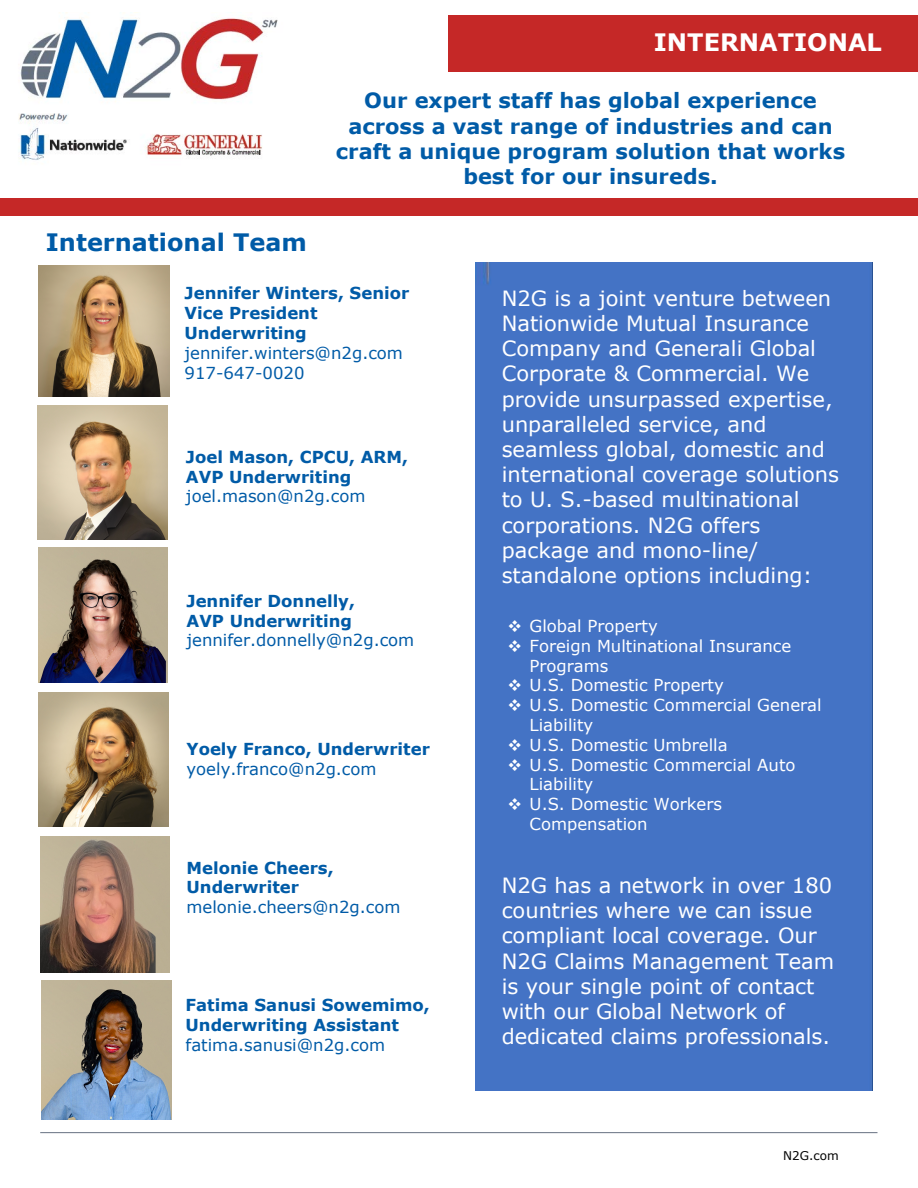
<style>
.page{position:relative;width:918px;height:1188px;background:#fff}
.page>*{position:absolute;margin:0;border:0;box-sizing:border-box;transform-origin:0 0}
.t1{font:700 24px "Verdana";color:#005ba7}
.t2{font:700 24px "Verdana";color:#fff}
.t3{font:21px/25.2px "Verdana";color:#fff}
.t4{font:700 21px/25.2px "Verdana";color:#005ba7;text-align:center}
.t5{font:16.5px/19.8px "Verdana";color:#fff}
.t6{font:16.5px/19.8px "Verdana";color:#005ba7}
.t7{font:700 16.5px/19.8px "Verdana";color:#005ba7}
.t8{font:700 16.5px/19.8px "Verdana";color:#005ba7}
.t9{font:12px "Verdana";color:#000}
.s1{font-style:inherit}
</style>
<div class="page">
<div style="left:448px;top:15px;width:470px;height:56px;background:#c52827"></div>
<div style="left:0;top:198px;width:918px;height:17px;background:#c52827"></div>
<hr style="left:40px;top:1132px;width:838px;height:1px;background:#667181">
<img style="left:18px;top:12px;width:260px;height:148px">
<img style="left:39px;top:265px;width:131px;height:132px">
<img style="left:37px;top:405px;width:131px;height:134px">
<img style="left:38px;top:692px;width:131px;height:135px">
<img style="left:41px;top:980px;width:131px;height:139px">
<img style="left:40px;top:836px;width:130px;height:136px">
<img style="left:38px;top:548px;width:130px;height:134px">
<div style="left:475px;top:262px;width:398px;height:829px;background:#4473c5"></div>
<p class="t2" style="left:654px;top:26px;width:230px">INTERNATIONAL</p>
<p class="t1" style="left:46px;top:226px;width:262px">International Team</p>
<p class="t4" style="left:336px;top:88px;width:511px">Our expert staff has <span class="s1">global</span> experience across a vast range of industries and <span class="s1">can </span>craft a <span class="s1">unique</span> program <span class="s1">solution</span> that works best for <span class="s1">our insureds</span>.</p>
<p class="t7" style="left:185px;top:283px;width:226px">Jennifer Winters, Senior<br>Vice President<br>Underwriting</p>
<p class="t6" style="left:185px;top:343px;width:220px">jennifer.winters@n2g.com<br>917-647-0020</p>
<p class="t7" style="left:186px;top:447px;width:224px">Joel Mason, CPCU, ARM,<br>AVP Underwriting</p>
<p class="t6" style="left:186px;top:486px;width:181px">joel.mason@n2g.com</p>
<p class="t7" style="left:187px;top:591px;width:170px">Jennifer Donnelly,<br>AVP Underwriting</p>
<p class="t6" style="left:187px;top:630px;width:229px">jennifer.donnelly@n2g.com</p>
<p class="t7" style="left:187px;top:739px;width:245px">Yoely Franco, Underwriter</p>
<p class="t6" style="left:187px;top:759px;width:192px">yoely.franco@n2g.com</p>
<p class="t8" style="left:187px;top:857px;width:149px">Melonie Cheers,<br>Underwriter</p>
<p class="t6" style="left:187px;top:897px;width:215px">melonie.cheers@n2g.com</p>
<p class="t8" style="left:186px;top:995px;width:246px">Fatima Sanusi Sowemimo,<br>Underwriting Assistant</p>
<p class="t6" style="left:186px;top:1035px;width:201px">fatima.sanusi@n2g.com</p>
<p class="t3" style="left:502px;top:285px;width:339px">N2G is a joint venture between<br>Nationwide Mutual Insurance<br>Company and Generali Global<br>Corporate &amp; Commercial. We provide unsurpassed expertise, unparalleled service, and seamless global, domestic and international coverage solutions to U. S.-based multinational corporations. N2G offers package and mono-line/ standalone options including:</p>
<p class="t5" style="left:508px;top:616px;width:152px">❖ Global Property</p>
<p class="t5" style="left:530px;top:636px;width:263px;text-indent:-22px">❖ Foreign Multinational Insurance<br>Programs</p>
<p class="t5" style="left:508px;top:675px;width:218px">❖ U.S. Domestic Property</p>
<p class="t5" style="left:530px;top:695px;width:294px;text-indent:-22px">❖ U.S. Domestic Commercial General<br>Liability</p>
<p class="t5" style="left:508px;top:735px;width:222px">❖ U.S. Domestic Umbrella</p>
<p class="t5" style="left:530px;top:754px;width:267px;text-indent:-22px">❖ U.S. Domestic Commercial Auto<br>Liability</p>
<p class="t5" style="left:530px;top:794px;width:194px;text-indent:-22px">❖ U.S. Domestic Workers<br>Compensation</p>
<p class="t3" style="left:502px;top:872px;width:334px">N2G has a network in over 180 countries where we can issue compliant local coverage. Our<br>N2G Claims Management Team is your single point of contact with our Global Network of dedicated claims professionals.</p>
<p class="t9" style="left:783px;top:1147px;width:57px">N2G.com</p>
</div>
